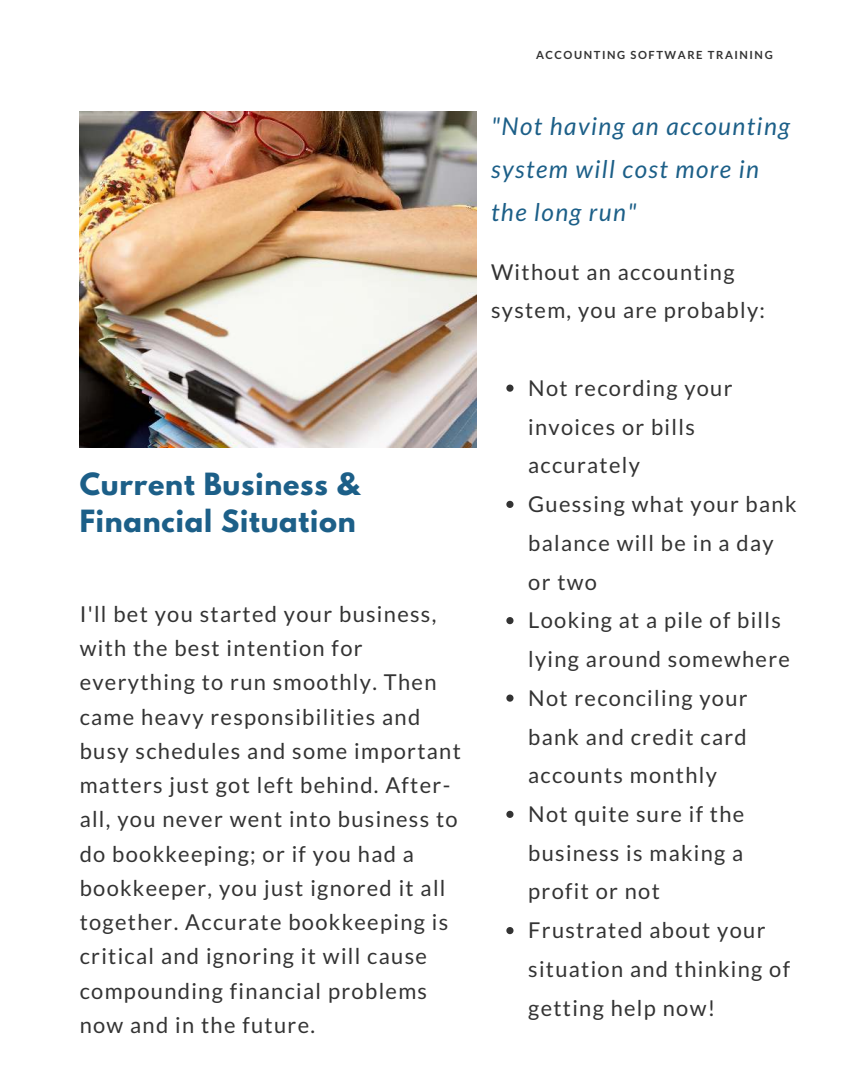
<style>
.page{position:relative;width:864px;height:1080px;background:#fff}
.page>*{position:absolute;margin:0;border:0;box-sizing:border-box;transform-origin:0 0}
.t1{font:700 27.15px/37.3px "League Spartan";letter-spacing:.03em;color:#1c5f88}
.t2{font:italic 24.45px/42.8px "Lato";letter-spacing:.06em;color:#1c5f88}
.t3{font:21.9px/38.7px "Lato";letter-spacing:.06em;color:#333}
.t4{font:700 11.25px "Lato";letter-spacing:.14em;color:#333}
</style>
<div class="page">
<svg style="left:506px;top:385px;width:8px;height:7px"></svg>
<svg style="left:506px;top:501px;width:8px;height:7px"></svg>
<svg style="left:506px;top:617px;width:8px;height:7px"></svg>
<svg style="left:506px;top:695px;width:8px;height:7px"></svg>
<svg style="left:506px;top:811px;width:8px;height:7px"></svg>
<svg style="left:506px;top:927px;width:8px;height:7px"></svg>
<img style="left:80px;top:112px;width:397px;height:335px">
<p class="t1" style="left:80px;top:465px;width:281px">Current Business &amp;<br>Financial Situation</p>
<p class="t3" style="left:80px;top:597px;width:383px;line-height:34.2px">I'll bet you started your business, with the best intention for everything to run smoothly. Then came heavy responsibilities and busy schedules and some important matters just got left behind. After&shy;all, you never went into business to do bookkeeping; or if you had a bookkeeper, you just ignored it all together. Accurate bookkeeping is critical and ignoring it will cause compounding financial problems now and in the future.</p>
<p class="t4" style="left:536px;top:48px;width:238px">ACCOUNTING SOFTWARE TRAINING</p>
<p class="t2" style="left:491px;top:106px;width:300px">"Not having an accounting system will cost more in the long run"</p>
<p class="t3" style="left:491px;top:252px;width:275px">Without an accounting system, you are probably:</p>
<p class="t3" style="left:528px;top:368px;width:270px">Not recording your invoices or bills accurately<br>Guessing what your bank balance will be in a day or two<br>Looking at a pile of bills lying around somewhere<br>Not reconciling your bank and credit card accounts monthly<br>Not quite sure if the business is making a profit or not<br>Frustrated about your situation and thinking of getting help now!</p>
</div>
